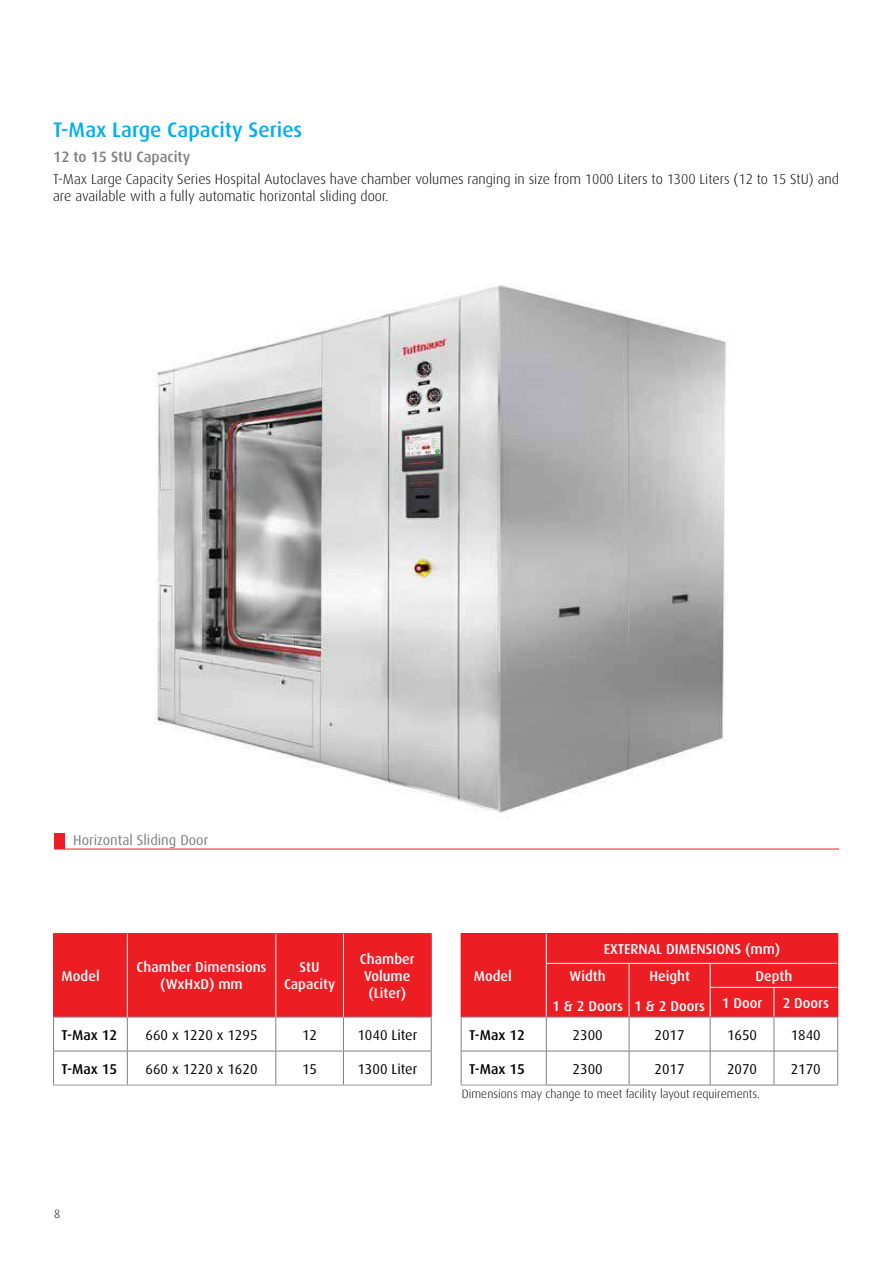
<style>
.page{position:relative;width:893px;height:1263px;background:#fff}
.page>*{position:absolute;margin:0;border:0;box-sizing:border-box;transform-origin:0 0}
.t1{font:500 21px "Dax";color:#00aeef}
.t2{font:500 15px "Dax";color:#808080}
.t3{font:300 14.25px/17.1px "Dax";color:#000}
.t4{font:500 14.25px/17.1px "Dax";color:#fff;text-align:center}
.t5{font:14.25px "Dax";color:#000}
.t6{font:500 14.25px "Dax";color:#000}
.t7{font:14.25px "Dax";color:#808080}
.t8{font:300 12px "Dax";color:#000}
</style>
<div class="page">
<img style="left:68px;top:285px;width:745px;height:564px">
<div style="left:54px;top:934px;width:377px;height:83px;background:#ed1d24"></div>
<hr style="left:127px;top:1017px;width:1px;height:34px;background:#808080">
<hr style="left:275px;top:1017px;width:1px;height:34px;background:#808080">
<hr style="left:127px;top:1051px;width:1px;height:34px;background:#808080">
<hr style="left:275px;top:1051px;width:1px;height:34px;background:#808080">
<hr style="left:53px;top:1017px;width:1px;height:34px;background:#808080">
<hr style="left:343px;top:1017px;width:1px;height:34px;background:#808080">
<hr style="left:431px;top:1017px;width:1px;height:34px;background:#808080">
<hr style="left:53px;top:1051px;width:1px;height:34px;background:#808080">
<hr style="left:343px;top:1051px;width:1px;height:34px;background:#808080">
<hr style="left:431px;top:1051px;width:1px;height:34px;background:#808080">
<hr style="left:53px;top:1085px;width:74px;height:1px;background:#999">
<hr style="left:127px;top:1085px;width:149px;height:1px;background:#999">
<hr style="left:276px;top:1085px;width:67px;height:1px;background:#999">
<hr style="left:343px;top:1085px;width:89px;height:1px;background:#999">
<hr style="left:53px;top:1017px;width:74px;height:1px;background:#808080">
<hr style="left:127px;top:1017px;width:149px;height:1px;background:#808080">
<hr style="left:276px;top:1017px;width:67px;height:1px;background:#808080">
<hr style="left:343px;top:1017px;width:89px;height:1px;background:#808080">
<hr style="left:53px;top:1051px;width:74px;height:1px;background:#808080">
<hr style="left:127px;top:1051px;width:149px;height:1px;background:#808080">
<hr style="left:276px;top:1051px;width:67px;height:1px;background:#808080">
<hr style="left:343px;top:1051px;width:89px;height:1px;background:#808080">
<hr style="left:127px;top:934px;width:1px;height:83px;background:#fff">
<hr style="left:275px;top:934px;width:1px;height:83px;background:#fff">
<hr style="left:343px;top:934px;width:1px;height:83px;background:#fff">
<hr style="left:53px;top:933px;width:74px;height:1px;background:#ed1d24">
<hr style="left:53px;top:934px;width:1px;height:83px;background:#ed1d24">
<hr style="left:127px;top:933px;width:149px;height:1px;background:#ed1d24">
<hr style="left:276px;top:933px;width:67px;height:1px;background:#ed1d24">
<hr style="left:343px;top:933px;width:89px;height:1px;background:#ed1d24">
<hr style="left:431px;top:934px;width:1px;height:83px;background:#ed1d24">
<hr style="left:54px;top:849px;width:785px;height:1px;background:#ed1d24">
<div style="left:54px;top:833px;width:10px;height:16px;background:#ed1d24"></div>
<hr style="left:461px;top:1017px;width:1px;height:34px;background:#808080">
<hr style="left:461px;top:1051px;width:1px;height:34px;background:#808080">
<hr style="left:461px;top:1085px;width:85px;height:1px;background:#999">
<hr style="left:461px;top:1017px;width:85px;height:1px;background:#808080">
<hr style="left:461px;top:1051px;width:85px;height:1px;background:#808080">
<hr style="left:837px;top:1017px;width:1px;height:34px;background:#808080">
<hr style="left:837px;top:1051px;width:1px;height:34px;background:#808080">
<hr style="left:546px;top:1017px;width:83px;height:1px;background:#808080">
<hr style="left:629px;top:1017px;width:81px;height:1px;background:#808080">
<hr style="left:710px;top:1017px;width:64px;height:1px;background:#808080">
<hr style="left:774px;top:1017px;width:64px;height:1px;background:#808080">
<hr style="left:546px;top:1051px;width:83px;height:1px;background:#808080">
<hr style="left:629px;top:1051px;width:81px;height:1px;background:#808080">
<hr style="left:710px;top:1051px;width:64px;height:1px;background:#808080">
<hr style="left:774px;top:1051px;width:64px;height:1px;background:#808080">
<hr style="left:546px;top:1085px;width:83px;height:1px;background:#808080">
<hr style="left:629px;top:1085px;width:81px;height:1px;background:#808080">
<hr style="left:710px;top:1085px;width:64px;height:1px;background:#808080">
<hr style="left:774px;top:1085px;width:64px;height:1px;background:#808080">
<div style="left:461px;top:933px;width:377px;height:84px;background:#ed1d24"></div>
<hr style="left:837px;top:987px;width:1px;height:30px;background:#f00">
<hr style="left:546px;top:1017px;width:1px;height:34px;background:#808080">
<hr style="left:629px;top:1017px;width:1px;height:34px;background:#808080">
<hr style="left:710px;top:1017px;width:1px;height:34px;background:#808080">
<hr style="left:774px;top:1017px;width:1px;height:34px;background:#808080">
<hr style="left:546px;top:1051px;width:1px;height:34px;background:#808080">
<hr style="left:629px;top:1051px;width:1px;height:34px;background:#808080">
<hr style="left:710px;top:1051px;width:1px;height:34px;background:#808080">
<hr style="left:774px;top:1051px;width:1px;height:34px;background:#808080">
<h1 class="t1" style="left:53px;top:118px;width:251px">T-Max Large Capacity Series</h1>
<p class="t2" style="left:53px;top:149px;width:139px">12 to 15 StU Capacity</p>
<p class="t3" style="left:53px;top:170px;width:787px">T-Max Large Capacity Series Hospital Autoclaves have chamber volumes ranging in size from 1000 Liters to 1300 Liters (12 to 15 StU) and are available with a fully automatic horizontal sliding door.</p>
<p class="t7" style="left:73px;top:832px;width:137px">Horizontal Sliding Door</p>
<p class="t4" style="left:62px;top:967px;width:40px">Model</p>
<p class="t4" style="left:137px;top:959px;width:131px">Chamber Dimensions (WxHxD) mm</p>
<p class="t4" style="left:284px;top:959px;width:53px">StU<br>Capacity</p>
<p class="t4" style="left:360px;top:950px;width:56px;text-align:left">Chamber<br>Volume (Liter)</p>
<p class="t6" style="left:62px;top:1027px;width:57px">T-Max 12</p>
<p class="t5" style="left:146px;top:1027px;width:113px">660 x 1220 x 1295</p>
<p class="t5" style="left:302px;top:1027px;width:17px">12</p>
<p class="t5" style="left:357px;top:1027px;width:61px">1040 Liter</p>
<p class="t6" style="left:62px;top:1061px;width:57px">T-Max 15</p>
<p class="t5" style="left:146px;top:1061px;width:113px">660 x 1220 x 1620</p>
<p class="t5" style="left:302px;top:1061px;width:17px">15</p>
<p class="t5" style="left:357px;top:1061px;width:61px">1300 Liter</p>
<p class="t8" style="left:54px;top:1207px;width:8px">8</p>
<p class="t4" style="left:474px;top:967px;width:40px">Model</p>
<p class="t4" style="left:570px;top:936px;width:212px;line-height:26.8px;text-align:left;text-indent:34px">EXTERNAL DIMENSIONS (mm)<br>Width</p>
<p class="t4" style="left:552px;top:997px;width:72px">1 &amp; 2 Doors</p>
<p class="t4" style="left:634px;top:961px;width:72px;line-height:29.8px">Height<br>1 &amp; 2 Doors</p>
<p class="t4" style="left:722px;top:962px;width:72px;line-height:26.8px;text-align:left;text-indent:34px">Depth<br>1 Door</p>
<p class="t4" style="left:783px;top:994px;width:48px">2 Doors</p>
<p class="t6" style="left:469px;top:1027px;width:57px">T-Max 12</p>
<p class="t5" style="left:573px;top:1027px;width:32px">2300</p>
<p class="t5" style="left:655px;top:1027px;width:32px">2017</p>
<p class="t5" style="left:727px;top:1027px;width:32px">1650</p>
<p class="t5" style="left:791px;top:1027px;width:32px">1840</p>
<p class="t6" style="left:469px;top:1061px;width:57px">T-Max 15</p>
<p class="t5" style="left:573px;top:1061px;width:32px">2300</p>
<p class="t5" style="left:655px;top:1061px;width:32px">2017</p>
<p class="t5" style="left:727px;top:1061px;width:32px">2070</p>
<p class="t5" style="left:791px;top:1061px;width:32px">2170</p>
<p class="t8" style="left:462px;top:1087px;width:300px">Dimensions may change to meet facility layout requirements.</p>
</div>
